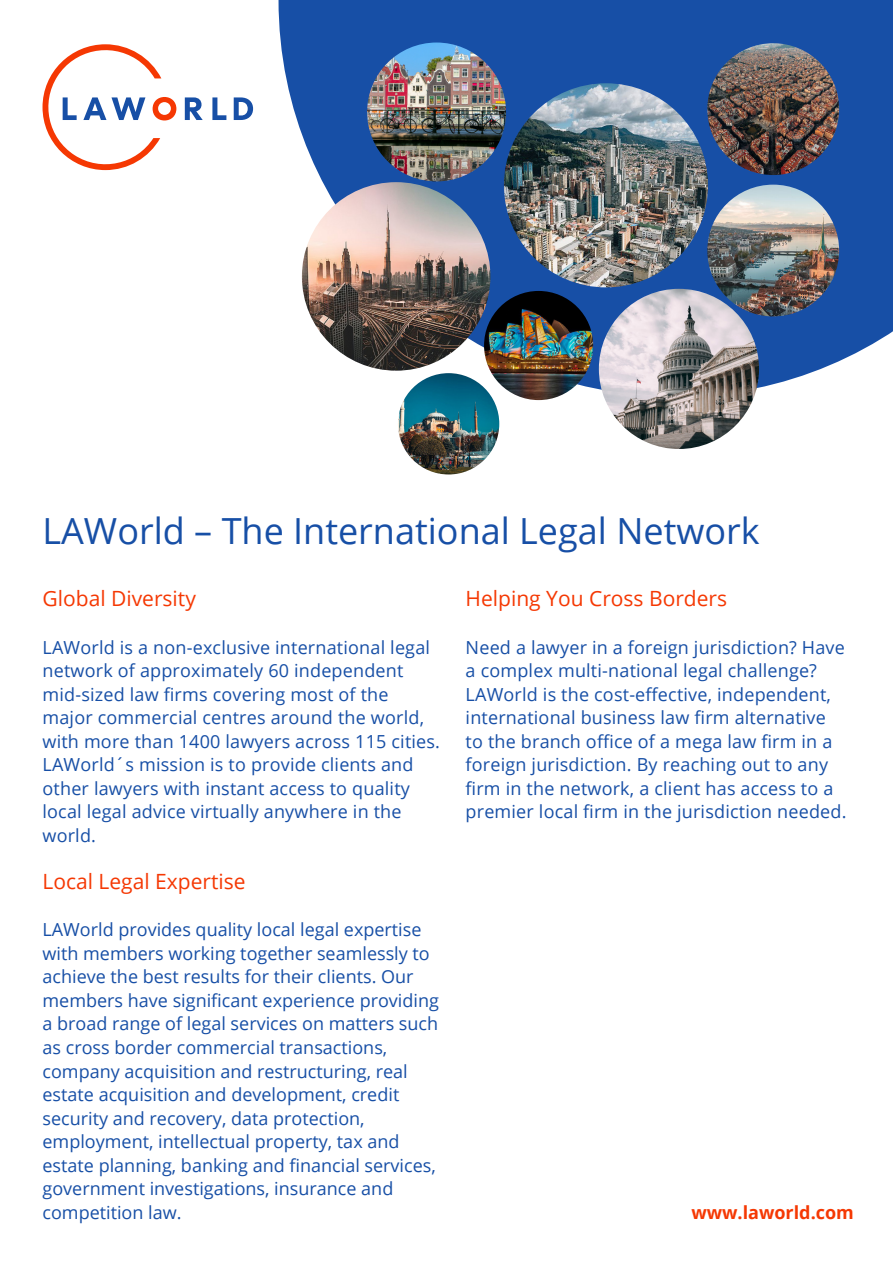
<style>
.page{position:relative;width:893px;height:1263px;background:#fff}
.page>*{position:absolute;margin:0;border:0;box-sizing:border-box;transform-origin:0 0}
.t1{font:36px "Open Sans";color:#174fa6}
.t2{font:21px "Open Sans";color:#f53803}
.t3{font:18px/23.5px "Open Sans";letter-spacing:.01em;color:#174fa6}
.t4{font:700 18px "Open Sans";color:#f53803}
</style>
<div class="page">
<svg style="left:279px;top:0;width:614px;height:396px;fill:#174fa6"></svg>
<svg style="left:185px;top:97px;width:18px;height:23px"></svg>
<svg style="left:212px;top:97px;width:14px;height:23px"></svg>
<svg style="left:234px;top:97px;width:19px;height:23px"></svg>
<svg style="left:42px;top:44px;width:134px;height:127px"></svg>
<img style="left:302px;top:182px;width:188px;height:189px;border-radius:94px">
<img style="left:367px;top:43px;width:139px;height:138px;border-radius:69px">
<img style="left:504px;top:83px;width:204px;height:204px;border-radius:102px">
<img style="left:707px;top:43px;width:132px;height:132px;border-radius:66px">
<img style="left:707px;top:185px;width:132px;height:131px;border-radius:66px">
<img style="left:599px;top:289px;width:160px;height:160px;border-radius:80px">
<img style="left:484px;top:291px;width:109px;height:109px;border-radius:55px">
<img style="left:398px;top:373px;width:101px;height:101px;border-radius:51px">
<p class="t1" style="left:43px;top:506px;width:719px">LAWorld – The International Legal Network</p>
<p class="t2" style="left:43px;top:584px;width:155px">Global Diversity</p>
<p class="t3" style="left:43px;top:635px;width:389px">LAWorld is a non-exclusive international legal network of approximately 60 independent</p>
<p class="t3" style="left:43px;top:682px;width:348px">mid-sized law firms covering most of the</p>
<p class="t3" style="left:43px;top:705px;width:399px">major commercial centres around the world, with more than 1400 lawyers across 115 cities.<br>LAWorld´s mission is to provide clients and other lawyers with instant access to quality local legal advice virtually anywhere in the world.</p>
<p class="t2" style="left:43px;top:867px;width:205px">Local Legal Expertise</p>
<p class="t3" style="left:43px;top:917px;width:398px">LAWorld provides quality local legal expertise with members working together seamlessly to achieve the best results for their clients. Our members have significant experience providing a broad range of legal services on matters such as cross border commercial transactions,</p>
<p class="t3" style="left:43px;top:1059px;width:367px">company acquisition and restructuring, real</p>
<p class="t3" style="left:43px;top:1082px;width:358px">estate acquisition and development, credit</p>
<p class="t3" style="left:43px;top:1106px;width:324px">security and recovery, data protection,</p>
<p class="t3" style="left:43px;top:1129px;width:395px">employment, intellectual property, tax and estate planning, banking and financial services, government investigations, insurance and</p>
<p class="t3" style="left:43px;top:1200px;width:141px">competition law.</p>
<p class="t2" style="left:466px;top:584px;width:263px">Helping You Cross Borders</p>
<p class="t3" style="left:466px;top:635px;width:382px">Need a lawyer in a foreign jurisdiction? Have a complex multi-national legal challenge?<br>LAWorld is the cost-effective, independent, international business law firm alternative to the branch office of a mega law firm in a foreign jurisdiction. By reaching out to any firm in the network, a client has access to a premier local firm in the jurisdiction needed.</p>
<p class="t4" style="left:691px;top:1199px;width:164px">www.laworld.com</p>
</div>
